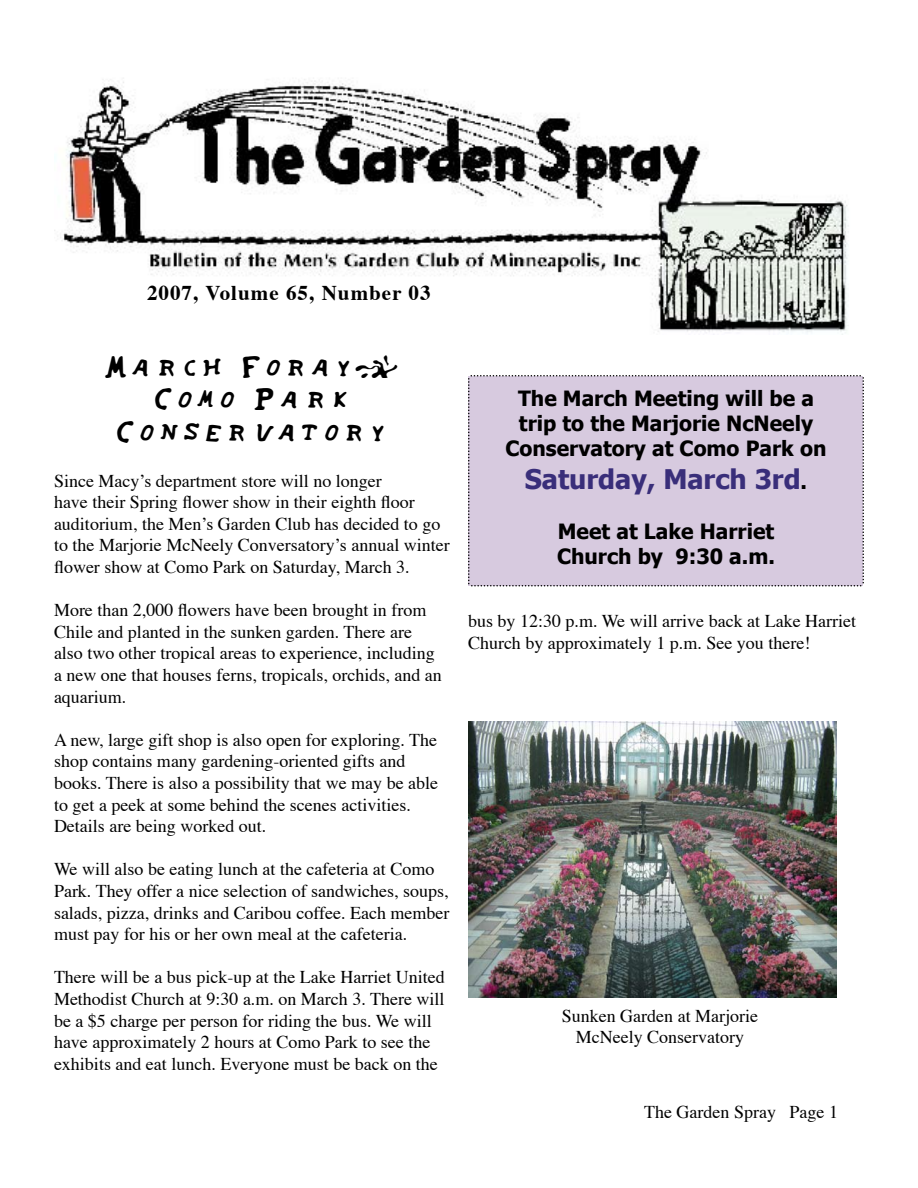
<style>
.page{position:relative;width:918px;height:1188px;background:#fff}
.page>*{position:absolute;margin:0;border:0;box-sizing:border-box;transform-origin:0 0}
.t1{font:27px "Soup Runny";color:#000;scale:1.06 1}
.t2{font:700 27px "Tahoma";color:#392e7a}
.t3{font:700 21px/25.2px "Tahoma";color:#000;text-align:center}
.t4{font:700 21px "Times";letter-spacing:.05em;color:#000}
.t5{font:18px/21.6px "Times";color:#000}
.s1{font-size:21px;color:#000}
</style>
<div class="page">
<div style="left:468px;top:375px;width:396px;height:211px;background:#d7cadf"></div>
<img style="left:54px;top:79px;width:795px;height:254px">
<img style="left:468px;top:721px;width:368px;height:276px">
<p class="t4" style="left:147px;top:279px;width:285px">2007, Volume 65, Number 03</p>
<p class="t1" style="left:106px;top:355px;width:280px">March Foray:</p>
<p class="t1" style="left:155px;top:388px;width:187px">Como Park</p>
<p class="t1" style="left:117px;top:420px;width:259px">Conservatory</p>
<p class="t5" style="left:54px;top:471px;width:397px">Since Macyʼs department store will no longer<br>have their Spring flower show in their eighth floor auditorium, the Menʼs Garden Club has decided to go to the Marjorie McNeely Conversatoryʼs annual winter flower show at Como Park on Saturday, March 3.</p>
<p class="t5" style="left:54px;top:600px;width:389px">More than 2,000 flowers have been brought in from Chile and planted in the sunken garden. There are also two other tropical areas to experience, including a new one that houses ferns, tropicals, orchids, and an aquarium.</p>
<p class="t5" style="left:54px;top:730px;width:386px">A new, large gift shop is also open for exploring. The shop contains many gardening-oriented gifts and books. There is also a possibility that we may be able to get a peek at some behind the scenes activities.<br>Details are being worked out.</p>
<p class="t5" style="left:54px;top:860px;width:397px">We will also be eating lunch at the cafeteria at Como Park. They offer a nice selection of sandwiches, soups, salads, pizza, drinks and Caribou coffee. Each member must pay for his or her own meal at the cafeteria.</p>
<p class="t5" style="left:54px;top:968px;width:392px">There will be a bus pick-up at the Lake Harriet United Methodist Church at 9:30 a.m. on March 3. There will be a $5 charge per person for riding the bus. We will have approximately 2 hours at Como Park to see the exhibits and eat lunch. Everyone must be back on the</p>
<p class="t3" style="left:506px;top:385px;width:322px">The March Meeting will be a trip to the Marjorie NcNeely<br>Conservatory at Como Park on</p>
<p class="t2" style="left:525px;top:462px;width:284px">Saturday, March 3rd<span class="s1">.</span></p>
<p class="t3" style="left:558px;top:518px;width:218px">Meet at Lake Harriet</p>
<p class="t3" style="left:557px;top:544px;width:220px">Church by 9:30 a.m.</p>
<p class="t5" style="left:468px;top:611px;width:390px">bus by 12:30 p.m. We will arrive back at Lake Harriet<br>Church by approximately 1 p.m. See you there!</p>
<p class="t5" style="left:562px;top:1006px;width:198px">Sunken Garden at Marjorie</p>
<p class="t5" style="left:576px;top:1027px;width:170px">McNeely Conservatory</p>
<p class="t5" style="left:644px;top:1102px;width:195px">The Garden Spray Page 1</p>
</div>
